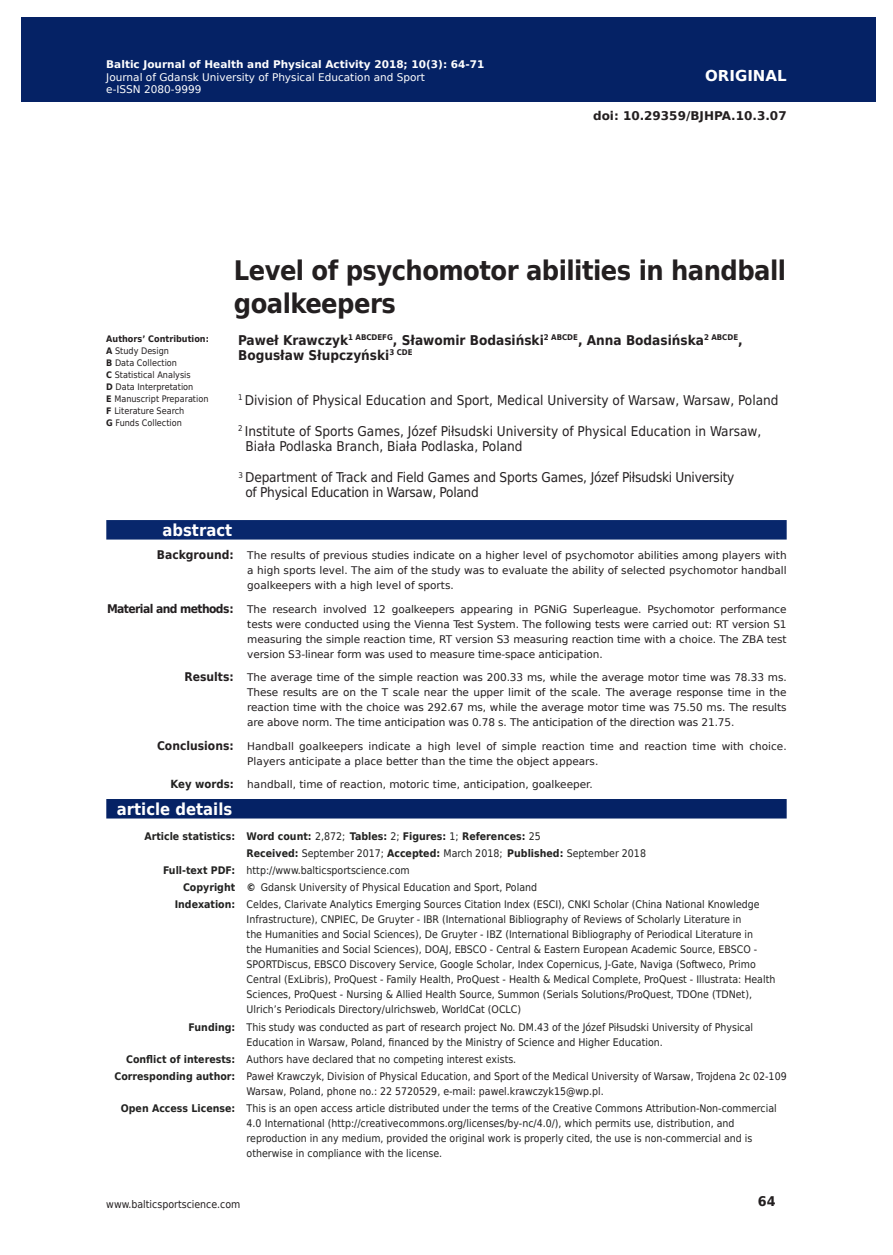
<style>
.page{position:relative;width:893px;height:1255px;background:#fff}
.page>*{position:absolute;margin:0;border:0;box-sizing:border-box;transform-origin:0 0}
.t1{font:700 27px/32.4px "DejaVu Sans Condensed";letter-spacing:-.02em;color:#231f20}
.t2{font:700 16.5px "DejaVu Sans Condensed";color:#fff}
.t3{font:700 15px "DejaVu Sans";color:#fff}
.t4{font:13.5px/15px "DejaVu Sans Condensed";color:#231f20}
.t5{font:13.5px/15px "DejaVu Sans Condensed";letter-spacing:-.02em;color:#231f20}
.t6{font:700 13.5px/15px "DejaVu Sans Condensed";color:#231f20}
.t7{font:700 13.35px "DejaVu Sans";color:#231f20;scale:.96 1}
.t8{font:700 12px "DejaVu Sans";color:#231f20}
.t9{font:10.5px/15px "DejaVu Sans Condensed";color:#222221}
.t10{font:10.5px/15px "DejaVu Sans";color:#231f20;text-align:justify}
.t11{font:10.5px/17.1px "DejaVu Sans Condensed";color:#231f20}
.t12{font:10.5px/12.6px "DejaVu Sans";color:#fff}
.t13{font:700 10.5px "DejaVu Sans Condensed";color:#222221}
.t14{font:700 10.5px "DejaVu Sans";color:#fff}
.t15{font:9px/12px "DejaVu Sans Condensed";color:#231f20}
.s1{font-weight:700}
.s2{font-family:"DejaVu Sans Condensed";font-weight:700;font-size:12px}
.s3{font-family:"DejaVu Sans Condensed";font-weight:700;font-size:11.25px;color:#222221}
.s4{font-family:"DejaVu Sans Condensed";font-weight:700;font-size:11.25px}
.s5{font-weight:400}
.s6{font-weight:700;color:#222221}
.s7{color:#222221}
.s8{color:#231f20}
</style>
<div class="page">
<div style="left:106px;top:799px;width:681px;height:19px;background:#052265"></div>
<div style="left:21px;top:17px;width:855px;height:85px;background:#052265"></div>
<div style="left:106px;top:520px;width:681px;height:19px;background:#08276c"></div>
<p class="t14" style="left:106px;top:56px;width:380px">Baltic Journal of Health and Physical Activity 2018; 10(3): 64-71</p>
<p class="t12" style="left:106px;top:70px;width:320px">Journal of Gdansk University of Physical Education and Sport e-ISSN 2080-9999</p>
<h3 class="t3" style="left:705px;top:63px;width:83px">ORIGINAL</h3>
<p class="t8" style="left:593px;top:106px;width:195px">doi: 10.29359/BJHPA.10.3.07</p>
<p class="t15" style="left:106px;top:332px;width:104px"><span class="s1">Authors’ Contribution:<br>A</span> Study Design<br><span class="s1">B</span> Data Collection<br><span class="s1">C</span> Statistical Analysis<br><span class="s1">D</span> Data Interpretation<br><span class="s1">E</span> Manuscript Preparation<br><span class="s1">F</span> Literature Search<br><span class="s1">G</span> Funds Collection</p>
<h1 class="t1" style="left:234px;top:254px;width:554px">Level of psychomotor abilities in handball goalkeepers</h1>
<p class="t6" style="left:238px;top:332px;width:506px">Paweł Krawczyk<sup>1</sup> <sup>ABCDEFG</sup>, Sławomir Bodasiński<sup>2</sup> <sup>ABCDE</sup>, Anna Bodasińska<sup>2</sup> <sup>ABCDE</sup>,<br>Bogusław Słupczyński<sup>3</sup> <sup>CDE</sup></p>
<p class="t4" style="left:238px;top:392px;width:542px"><sup>1</sup> Division of Physical Education and Sport, Medical University of Warsaw, Warsaw, Poland</p>
<p class="t4" style="left:245px;top:423px;width:517px;text-indent:-7px"><sup>2</sup> Institute of Sports Games, Józef Piłsudski University of Physical Education in Warsaw,<br>Biała Podlaska Branch, Biała Podlaska, Poland</p>
<p class="t5" style="left:245px;top:469px;width:490px;text-indent:-7px"><sup>3</sup> Department of Track and Field Games and Sports Games, Józef Piłsudski University of Physical Education in Warsaw, Poland</p>
<h2 class="t2" style="left:162px;top:516px;width:71px">abstract</h2>
<p class="t10" style="left:247px;top:548px;width:541px;text-indent:-90px"><span class="s2">Background:</span> ‪The results of previous studies indicate on a higher level of psychomotor abilities among players with a high sports level. The aim of the study was to evaluate the ability of selected psychomotor handball goalkeepers with a high level of sports.</p>
<p class="t10" style="left:247px;top:601px;width:541px;text-indent:-140px"><span class="s2">Material and methods:</span> ‪The research involved 12 goalkeepers appearing in PGNiG Superleague. Psychomotor performance tests were conducted using the Vienna Test System. The following tests were carried out: RT version S1 measuring the simple reaction time, RT version S3 measuring reaction time with a choice. The ZBA test version S3-linear form was used to measure time-space anticipation.</p>
<p class="t10" style="left:247px;top:670px;width:541px;text-indent:-63px"><span class="s2">Results:</span> ‪The average time of the simple reaction was 200.33 ms, while the average motor time was 78.33 ms.<br>These results are on the T scale near the upper limit of the scale. The average response time in the reaction time with the choice was 292.67 ms, while the average motor time was 75.50 ms. The results are above norm. The time anticipation was 0.78 s. The anticipation of the direction was 21.75.</p>
<p class="t10" style="left:247px;top:738px;width:541px;text-indent:-90px"><span class="s2">Conclusions:</span> ‪Handball goalkeepers indicate a high level of simple reaction time and reaction time with choice.<br>Players anticipate a place better than the time the object appears.</p>
<p class="t10" style="left:171px;top:777px;width:424px"><span class="s3">Key words</span><span class="s4">:</span> handball, time of reaction, motoric time, anticipation, goalkeeper.</p>
<h2 class="t2" style="left:117px;top:795px;width:117px">article details</h2>
<p class="t13" style="left:144px;top:827px;width:398px">Article statistics: Word count: <span class="s5">2,872;</span> Tables: <span class="s5">2;</span> Figures: <span class="s5">1;</span> References: <span class="s5">25</span></p>
<p class="t9" style="left:247px;top:845px;width:401px"><span class="s1">Received:</span> September 2017; <span class="s1">Accepted:</span> March 2018; <span class="s1">Published:</span> September 2018</p>
<p class="t9" style="left:163px;top:862px;width:248px"><span class="s1">Full-text PDF:</span> http://www.balticsportscience.com</p>
<p class="t9" style="left:183px;top:879px;width:356px"><span class="s1">Copyright ©</span> Gdansk University of Physical Education and Sport, Poland</p>
<p class="t9" style="left:175px;top:896px;width:586px"><span class="s1">Indexation:</span> Celdes, Clarivate Analytics Emerging Sources Citation Index (ESCI), CNKI Scholar (China National Knowledge</p>
<p class="t9" style="left:247px;top:911px;width:530px">Infrastructure), CNPIEC, De Gruyter - IBR (International Bibliography of Reviews of Scholarly Literature in<br>the Humanities and Social Sciences), De Gruyter - IBZ (International Bibliography of Periodical Literature in<br>the Humanities and Social Sciences), DOAJ, EBSCO - Central &amp; Eastern European Academic Source, EBSCO - SPORTDiscus, EBSCO Discovery Service, Google Scholar, Index Copernicus, J-Gate, Naviga (Softweco, Primo Central (ExLibris), ProQuest - Family Health, ProQuest - Health &amp; Medical Complete, ProQuest - Illustrata: Health Sciences, ProQuest - Nursing &amp; Allied Health Source, Summon (Serials Solutions/ProQuest, TDOne (TDNet), Ulrich’s Periodicals Directory/ulrichsweb, WorldCat (OCLC)</p>
<p class="t9" style="left:247px;top:1019px;width:508px;text-indent:-58px"><span class="s1">Funding:</span> This study was conducted as part of research project No. DM.43 of the Józef Piłsudski University of Physical<br>Education in Warsaw, Poland, financed by the Ministry of Science and Higher Education.</p>
<p class="t11" style="left:115px;top:1050px;width:674px;text-indent:12px"><span class="s6">Conflict of interests:</span> <span class="s7">Authors have declared that no competing interest exists.<br></span><span class="s6">Corresponding author:</span> Paweł Krawczyk, Division of Physical Education, and Sport of the Medical University of Warsaw, Trojdena 2c 02-109</p>
<p class="t9" style="left:121px;top:1082px;width:657px;line-height:17.1px;text-indent:126px"><span class="s8">Warsaw, Poland, phone no.: 22 5720529, e-mail: pawel.krawczyk15@wp.pl.<br></span><span class="s1">Open Access License:</span> This is an open access article distributed under the terms of the Creative Commons Attribution-Non-commercial</p>
<p class="t9" style="left:247px;top:1115px;width:507px">4.0 International (http://creativecommons.org/licenses/by-nc/4.0/), which permits use, distribution, and reproduction in any medium, provided the original work is properly cited, the use is non-commercial and is otherwise in compliance with the license.</p>
<p class="t11" style="left:106px;top:1195px;width:136px">www.balticsportscience.com</p>
<p class="t7" style="left:758px;top:1189px;width:20px">64</p>
</div>
